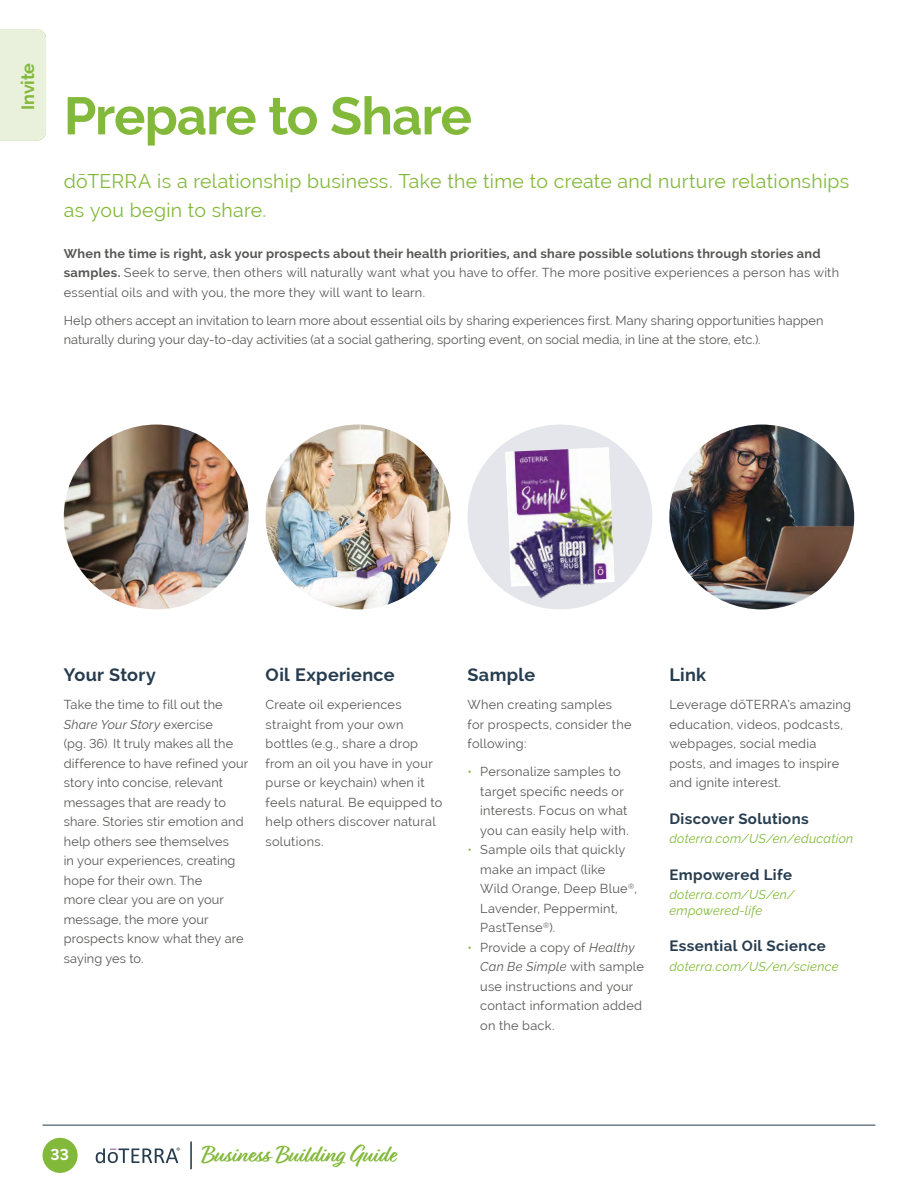
<style>
.page{position:relative;width:918px;height:1188px;background:#fff}
.page>*{position:absolute;margin:0;border:0;box-sizing:border-box;transform-origin:0 0}
.t1{font:700 52.5px "Raleway";letter-spacing:-.02em;color:#83b93a}
.t2{font:700 23.7px "Relation";letter-spacing:-.005em;color:#83b93a}
.t3{font:19.5px/28.5px "Raleway";letter-spacing:.015em;color:#83b93a}
.t4{font:700 18px "Raleway";letter-spacing:.02em;color:#273c4e}
.t5{font:700 18px "Raleway";letter-spacing:-.005em;color:#83b93a}
.t6{font:700 15.6px "Raleway";color:#fff}
.t7{font:700 15px "Raleway";letter-spacing:.025em;color:#273c4e}
.t8{font:12.75px/19.5px "Raleway";letter-spacing:.015em;color:#575756}
.t9{font:italic 12.75px/15.3px "Raleway";letter-spacing:.02em;color:#83b93a}
.s1{font-weight:700}
.s2{font-style:italic}
.s3{color:#c1a1cd}
.s4{color:#83b93a}
</style>
<div class="page">
<hr style="left:43px;top:1125px;width:832px;height:1px;background:#273c4e">
<div style="left:43px;top:1138px;width:35px;height:35px;background:#83b93a;border-radius:50%"></div>
<svg style="left:96px;top:1148px;width:84px;height:15px"></svg>
<hr style="left:190px;top:1141px;width:2px;height:28px;background:#273c4e">
<div style="left:0;top:30px;width:46px;height:110px;background:#e9f1dc"></div>
<img style="left:64px;top:425px;width:185px;height:184px">
<img style="left:266px;top:425px;width:184px;height:184px;border-radius:92px">
<img style="left:669px;top:425px;width:185px;height:184px">
<div style="left:468px;top:425px;width:184px;height:184px;background:#e4e6eb;border-radius:50%"></div>
<img style="left:505px;top:447px;width:106px;height:50px">
<img style="left:482px;top:497px;width:138px;height:113px">
<h3 class="t5" style="left:17px;top:110px;width:49px;rotate:-90deg">Invite</h3>
<h1 class="t1" style="left:64px;top:86px;width:410px">Prepare to Share</h1>
<h3 class="t3" style="left:64px;top:167px;width:787px">dōTERRA is a relationship business. Take the time to create and nurture relationships as you begin to share.</h3>
<p class="t8" style="left:64px;top:243px;width:777px"><span class="s1">When the time is right, ask your prospects about their health priorities, and share possible solutions through stories and samples.</span> Seek to serve, then others will naturally want what you have to offer. The more positive experiences a person has with essential oils and with you, the more they will want to learn.</p>
<p class="t8" style="left:64px;top:310px;width:761px">Help others accept an invitation to learn more about essential oils by sharing experiences first. Many sharing opportunities happen naturally during your day-to-day activities (at a social gathering, sporting event, on social media, in line at the store, etc.).</p>
<h3 class="t4" style="left:64px;top:665px;width:94px">Your Story</h3>
<p class="t8" style="left:64px;top:695px;width:186px">Take the time to fill out the<br><span class="s2">Share Your Story</span> exercise<br>(pg. 36)<span class="s3">.</span> It truly makes all the difference to have refined your story into concise, relevant messages that are ready to share. Stories stir emotion and help others see themselves<br>in your experiences, creating hope for their own. The<br>more clear you are on your message, the more your prospects know what they are saying yes to.</p>
<h3 class="t4" style="left:266px;top:665px;width:131px">Oil Experience</h3>
<p class="t8" style="left:266px;top:695px;width:178px">Create oil experiences straight from your own bottles (e.g., share a drop from an oil you have in your purse or keychain) when it feels natural. Be equipped to help others discover natural solutions.</p>
<h3 class="t4" style="left:468px;top:665px;width:69px">Sample</h3>
<p class="t8" style="left:468px;top:695px;width:166px">When creating samples for prospects, consider the following:</p>
<p class="t8" style="left:480px;top:762px;width:150px;text-indent:-13px"><span class="s4">•</span> Personalize samples to target specific needs or interests. Focus on what you can easily help with.</p>
<p class="t8" style="left:480px;top:840px;width:158px;text-indent:-13px"><span class="s4">•</span> Sample oils that quickly make an impact (like<br>Wild Orange, Deep Blue<sup>®</sup>,<br>Lavender, Peppermint,<br>PastTense<sup>®</sup>).</p>
<p class="t8" style="left:480px;top:938px;width:165px;text-indent:-13px"><span class="s4">•</span> Provide a copy of <span class="s2">Healthy<br>Can Be Simple</span> with sample use instructions and your contact information added on the back.</p>
<h3 class="t4" style="left:669px;top:665px;width:38px">Link</h3>
<p class="t8" style="left:669px;top:695px;width:183px">Leverage dōTERRA’s amazing education, videos, podcasts, webpages, social media posts, and images to inspire and ignite interest.</p>
<p class="t7" style="left:669px;top:810px;width:141px">Discover Solutions</p>
<p class="t9" style="left:669px;top:831px;width:186px">doterra.com/US/en/education</p>
<p class="t7" style="left:669px;top:866px;width:124px">Empowered Life</p>
<p class="t9" style="left:669px;top:887px;width:127px">doterra.com/US/en/ empowered-life</p>
<p class="t7" style="left:669px;top:937px;width:158px">Essential Oil Science</p>
<p class="t9" style="left:669px;top:959px;width:171px">doterra.com/US/en/science</p>
<p class="t6" style="left:51px;top:1146px;width:20px">33</p>
<h2 class="t2" style="left:202px;top:1141px;width:195px">Business Building Guide</h2>
</div>
